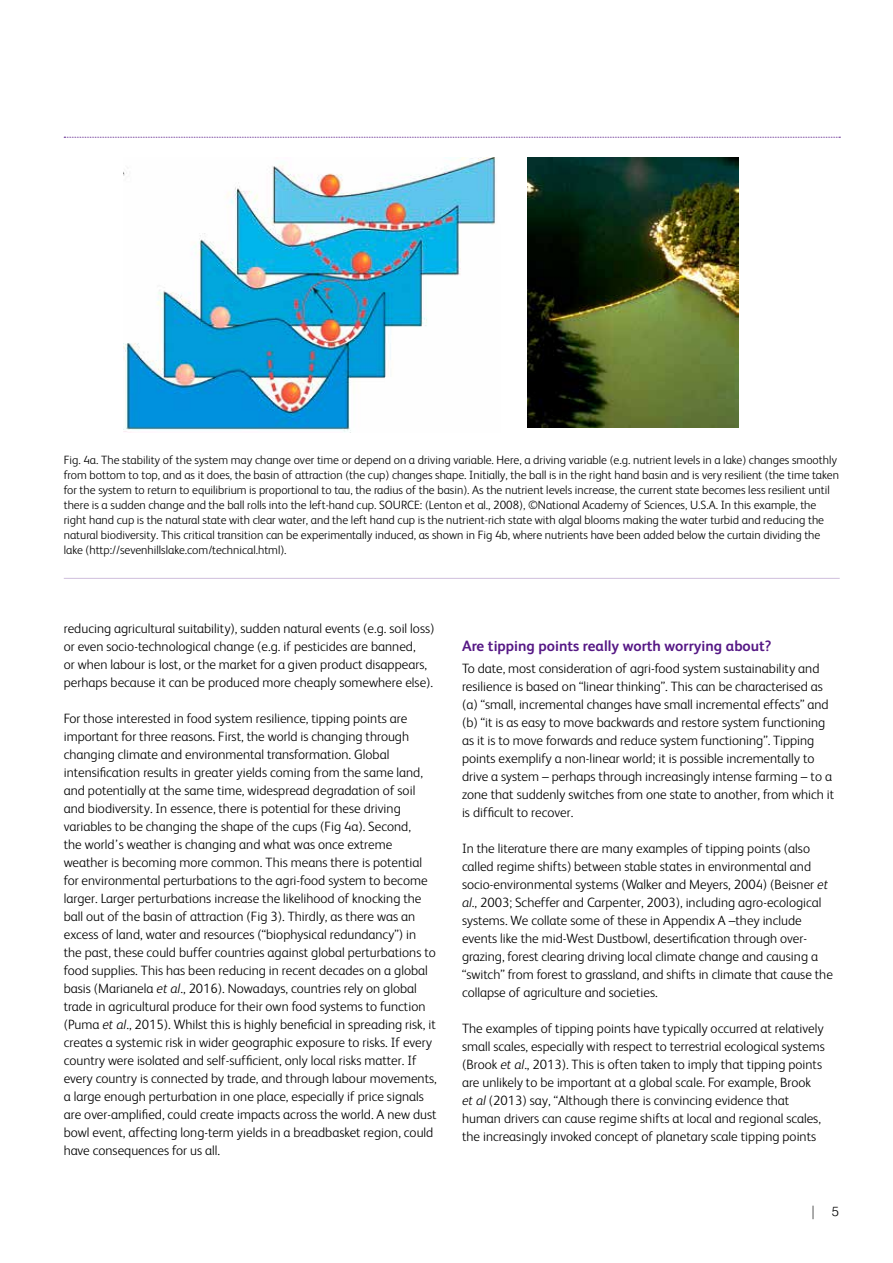
<style>
.page{position:relative;width:893px;height:1263px;background:#fff}
.page>*{position:absolute;margin:0;border:0;box-sizing:border-box;transform-origin:0 0}
.Sub_heading{font:700 15px "FS Albert";color:#561885}
.body_copy{font:300 13.5px/18px "FS Albert";color:#000}
.t1{font:300 13.5px "Swiss 721 BT";color:#000}
.t2{font:300 12px/15px "FS Albert";color:#000}
.s1{font-style:italic}
</style>
<div class="page">
<svg style="left:64px;top:137px;width:776px;height:1px"></svg>
<img style="left:123px;top:157px;width:373px;height:275px">
<img style="left:527px;top:157px;width:211px;height:270px">
<hr style="left:64px;top:578px;width:776px;height:1px;background:#561885">
<p class="t2" style="left:64px;top:452px;width:777px">Fig. 4a. The stability of the system may change over time or depend on a driving variable. Here, a driving variable (e.g. nutrient levels in a lake) changes smoothly from bottom to top, and as it does, the basin of attraction (the cup) changes shape. Initially, the ball is in the right hand basin and is very resilient (the time taken for the system to return to equilibrium is proportional to tau, the radius of the basin). As the nutrient levels increase, the current state becomes less resilient until there is a sudden change and the ball rolls into the left-hand cup. SOURCE: (Lenton et al., 2008), ©National Academy of Sciences, U.S.A. In this example, the right hand cup is the natural state with clear water, and the left hand cup is the nutrient-rich state with algal blooms making the water turbid and reducing the natural biodiversity. This critical transition can be experimentally induced, as shown in Fig 4b, where nutrients have been added below the curtain dividing the lake (http://sevenhillslake.com/technical.html).</p>
<h3 class="body_copy" style="left:64px;top:619px;width:372px">reducing agricultural suitability), sudden natural events (e.g. soil loss) or even socio-technological change (e.g. if pesticides are banned,<br>or when labour is lost, or the market for a given product disappears, perhaps because it can be produced more cheaply somewhere else).</h3>
<h3 class="body_copy" style="left:64px;top:709px;width:374px">For those interested in food system resilience, tipping points are important for three reasons. First, the world is changing through changing climate and environmental transformation. Global intensification results in greater yields coming from the same land, and potentially at the same time, widespread degradation of soil and biodiversity. In essence, there is potential for these driving variables to be changing the shape of the cups (Fig 4a). Second,<br>the world’s weather is changing and what was once extreme weather is becoming more common. This means there is potential for environmental perturbations to the agri-food system to become larger. Larger perturbations increase the likelihood of knocking the ball out of the basin of attraction (Fig 3). Thirdly, as there was an excess of land, water and resources (“biophysical redundancy”) in the past, these could buffer countries against global perturbations to food supplies. This has been reducing in recent decades on a global basis (Marianela <span class="s1">et al</span>., 2016). Nowadays, countries rely on global trade in agricultural produce for their own food systems to function (Puma <span class="s1">et al</span>., 2015). Whilst this is highly beneficial in spreading risk, it creates a systemic risk in wider geographic exposure to risks. If every country were isolated and self-sufficient, only local risks matter. If every country is connected by trade, and through labour movements, a large enough perturbation in one place, especially if price signals are over-amplified, could create impacts across the world. A new dust bowl event, affecting long-term yields in a breadbasket region, could have consequences for us all.</h3>
<h3 class="Sub_heading" style="left:462px;top:636px;width:311px">Are tipping points really worth worrying about?</h3>
<h3 class="body_copy" style="left:462px;top:659px;width:374px">To date, most consideration of agri-food system sustainability and resilience is based on “linear thinking”. This can be characterised as (a) “small, incremental changes have small incremental effects” and (b) “it is as easy to move backwards and restore system functioning as it is to move forwards and reduce system functioning”. Tipping points exemplify a non-linear world; it is possible incrementally to drive a system – perhaps through increasingly intense farming – to a zone that suddenly switches from one state to another, from which it is difficult to recover.</h3>
<h3 class="body_copy" style="left:462px;top:839px;width:372px">In the literature there are many examples of tipping points (also called regime shifts) between stable states in environmental and socio-environmental systems (Walker and Meyers, 2004) (Beisner <span class="s1">et al</span>., 2003; Scheffer and Carpenter, 2003), including agro-ecological systems. We collate some of these in Appendix A –they include events like the mid-West Dustbowl, desertification through over&shy;grazing, forest clearing driving local climate change and causing a “switch” from forest to grassland, and shifts in climate that cause the collapse of agriculture and societies.</h3>
<h3 class="body_copy" style="left:462px;top:1019px;width:364px">The examples of tipping points have typically occurred at relatively small scales, especially with respect to terrestrial ecological systems (Brook <span class="s1">et al</span>., 2013). This is often taken to imply that tipping points are unlikely to be important at a global scale. For example, Brook <span class="s1">et al</span> (2013) say, “Although there is convincing evidence that human drivers can cause regime shifts at local and regional scales, the increasingly invoked concept of planetary scale tipping points</h3>
<p class="t1" style="left:810px;top:1203px;width:31px">| 5</p>
</div>
